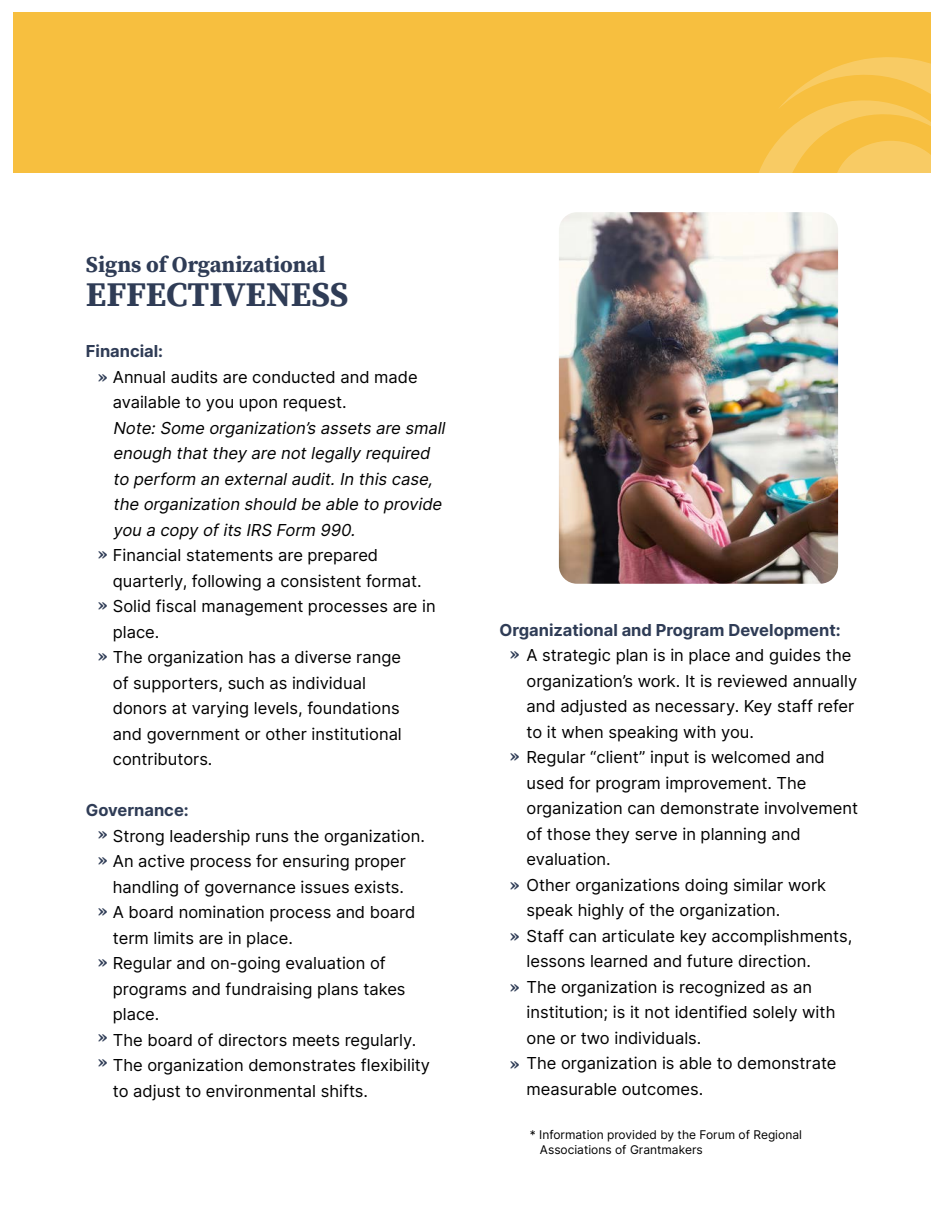
<style>
.page{position:relative;width:945px;height:1215px;background:#fff}
.page>*{position:absolute;margin:0;border:0;box-sizing:border-box;transform-origin:0 0}
.t1{font:700 34.5px "Source Serif Pro";color:#2f3c56}
.t2{font:700 22.5px "Source Serif Pro";color:#2f3c56}
.t3{font:16.5px/25.5px "Inter";color:#000}
.t4{font:italic 16.5px/25.5px "Inter";color:#000}
.t5{font:700 16.5px "Inter";color:#2f3c56}
.t6{font:900 16.5px "Source Serif Pro";color:#2f3c56}
.t7{font:12px "Inter";color:#000}
.s1{font-family:"Source Serif Pro";font-weight:900;font-style:normal;color:#2f3c56}
.s2{font-style:normal}
.s3{font-family:"Source Serif Pro";font-weight:900;color:#2f3c56}
</style>
<div class="page">
<img style="left:559px;top:212px;width:279px;height:372px">
<div style="left:14px;top:12px;width:918px;height:160px;background:#f7bf3f"></div>
<svg style="left:759px;top:44px;width:173px;height:128px"></svg>
<p class="t2" style="left:86px;top:249px;width:241px">Signs of Organizational</p>
<p class="t1" style="left:86px;top:271px;width:264px">EFFECTIVENESS</p>
<p class="t5" style="left:86px;top:339px;width:79px">Financial:</p>
<p class="t4" style="left:113px;top:364px;width:338px;text-indent:-15px"><span class="s1">»</span> <span class="s2">Annual audits are conducted and made available to you upon request.<br></span>Note:Some organization’s assets are small enough thatthey are notlegally required to perform an externalaudit.In this case, the organization should be able to provide you a copy ofits IRS Form 990.</p>
<p class="t3" style="left:113px;top:542px;width:310px">Financial statements are prepared quarterly, following a consistent format.</p>
<p class="t3" style="left:113px;top:593px;width:324px">Solid fiscal management processes are in place.</p>
<p class="t3" style="left:113px;top:644px;width:291px">The organization has a diverse range of supporters, such as individual donors at varying levels, foundations and government or other institutional contributors.</p>
<p class="t5" style="left:86px;top:798px;width:104px">Governance:</p>
<p class="t3" style="left:113px;top:823px;width:314px">Strong leadership runs the organization.</p>
<p class="t3" style="left:113px;top:848px;width:295px">An active process for ensuring proper handling of governance issues exists.</p>
<p class="t3" style="left:113px;top:899px;width:304px">A board nomination process and board term limits are in place.</p>
<p class="t3" style="left:113px;top:950px;width:294px">Regular and on-going evaluation of programs and fundraising plans takes place.</p>
<p class="t3" style="left:113px;top:1027px;width:305px">The board of directors meets regularly.</p>
<p class="t3" style="left:113px;top:1052px;width:319px">The organization demonstrates flexibility to adjust to environmental shifts.</p>
<p class="t6" style="left:98px;top:541px;width:11px">»</p>
<p class="t6" style="left:98px;top:592px;width:11px">»</p>
<p class="t6" style="left:98px;top:643px;width:11px">»</p>
<p class="t6" style="left:98px;top:822px;width:11px">»</p>
<p class="t6" style="left:98px;top:847px;width:11px">»</p>
<p class="t6" style="left:98px;top:898px;width:11px">»</p>
<p class="t6" style="left:98px;top:949px;width:11px">»</p>
<p class="t6" style="left:98px;top:1024px;width:11px">»</p>
<p class="t6" style="left:98px;top:1050px;width:11px">»</p>
<p class="t5" style="left:500px;top:618px;width:343px">Organizational and Program Development:</p>
<p class="t3" style="left:526px;top:642px;width:332px">A strategic plan is in place and guides the organization’s work. It is reviewed annually and adjusted as necessary. Key staff refer to it when speaking with you.</p>
<p class="t3" style="left:526px;top:744px;width:333px">Regular “client” input is welcomed and used for program improvement. The organization can demonstrate involvement of those they serve in planning and evaluation.</p>
<p class="t3" style="left:526px;top:872px;width:301px;text-indent:-17px"><span class="s3">»</span> Other organizations doing similar work speak highly of the organization.</p>
<p class="t3" style="left:526px;top:923px;width:327px;text-indent:-17px"><span class="s3">»</span> Staff can articulate key accomplishments, lessons learned and future direction.</p>
<p class="t3" style="left:526px;top:974px;width:310px;text-indent:-17px"><span class="s3">»</span> The organization is recognized as an institution; is it not identified solely with one or two individuals.</p>
<p class="t3" style="left:526px;top:1050px;width:312px;text-indent:-17px"><span class="s3">»</span> The organization is able to demonstrate measurable outcomes.</p>
<p class="t7" style="left:530px;top:1126px;width:274px">* Information provided by the Forum of Regional</p>
<p class="t7" style="left:540px;top:1141px;width:164px">Associations of Grantmakers</p>
<p class="t6" style="left:510px;top:642px;width:11px">»</p>
<p class="t6" style="left:510px;top:744px;width:11px">»</p>
</div>
